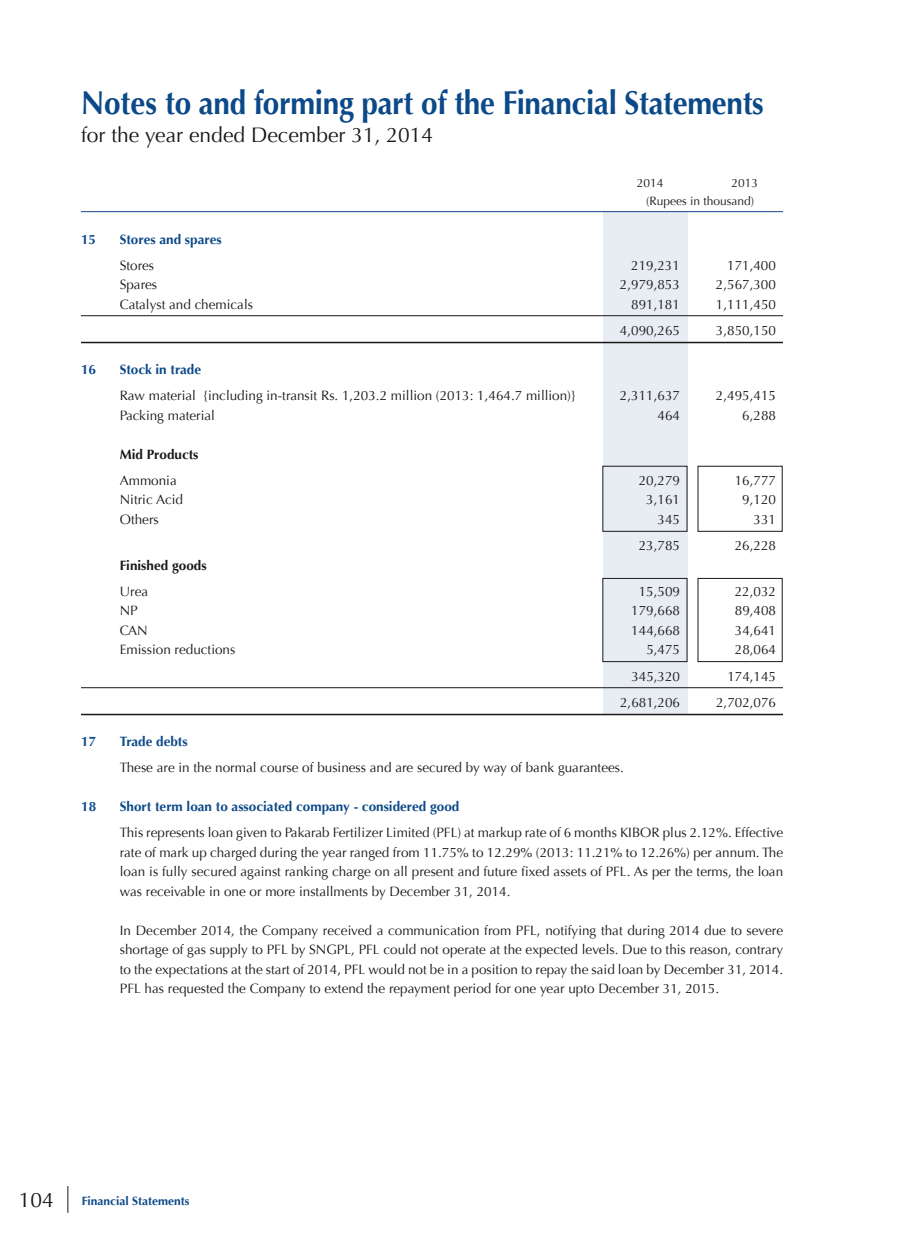
<style>
.page{position:relative;width:918px;height:1242px;background:#fff}
.page>*{position:absolute;margin:0;border:0;box-sizing:border-box;transform-origin:0 0}
.t1{font:700 33px "Optima";letter-spacing:-.01em;color:#0c4988;scale:.9 1}
.t2{font:21px "Optima";color:#1a1918}
.t3{font:13.5px/19.5px "Optima";color:#1a1918;text-align:justify}
.t4{font:700 13.5px "Optima";color:#0c4988}
.t5{font:700 13.5px "Optima";color:#1a1918}
.t6{font:12px/18px "Optima";color:#1a1918}
.t7{font:700 12px "Optima";color:#0c4988}
</style>
<div class="page">
<div style="left:603px;top:212px;width:85px;height:503px;background:#e7edf3"></div>
<hr style="left:81px;top:211px;width:702px;height:1px;background:#0c4988">
<hr style="left:81px;top:315px;width:702px;height:1px;background:#1a1918">
<hr style="left:81px;top:342px;width:702px;height:1px;background:#1a1918">
<hr style="left:81px;top:687px;width:702px;height:1px;background:#1a1918">
<hr style="left:81px;top:714px;width:702px;height:1px;background:#1a1918">
<div style="left:698px;top:578px;width:84px;height:84px;border:1px solid #1a1918"></div>
<div style="left:603px;top:578px;width:84px;height:84px;border:1px solid #1a1918"></div>
<svg style="left:68px;top:1186px;width:1px;height:27px"></svg>
<h1 class="t1" style="left:81px;top:84px;width:760px">Notes to and forming part of the Financial Statements</h1>
<h2 class="t2" style="left:81px;top:123px;width:354px">for the year ended December 31, 2014</h2>
<p class="t6" style="left:637px;top:174px;width:28px">2014</p>
<p class="t6" style="left:646px;top:174px;width:113px;text-indent:85px">2013 (Rupees in thousand)</p>
<p class="t4" style="left:81px;top:231px;width:17px">15</p>
<p class="t4" style="left:120px;top:231px;width:104px">Stores and spares</p>
<p class="t3" style="left:120px;top:256px;width:36px">Stores</p>
<p class="t3" style="left:631px;top:256px;width:50px">219,231</p>
<p class="t3" style="left:727px;top:256px;width:50px">171,400</p>
<p class="t3" style="left:120px;top:275px;width:39px">Spares</p>
<p class="t3" style="left:620px;top:275px;width:62px">2,979,853</p>
<p class="t3" style="left:716px;top:275px;width:62px">2,567,300</p>
<p class="t3" style="left:120px;top:295px;width:135px">Catalyst and chemicals</p>
<p class="t3" style="left:631px;top:295px;width:50px">891,181</p>
<p class="t3" style="left:716px;top:295px;width:62px">1,111,450</p>
<p class="t3" style="left:620px;top:321px;width:62px">4,090,265</p>
<p class="t3" style="left:716px;top:321px;width:62px">3,850,150</p>
<p class="t4" style="left:81px;top:362px;width:17px">16</p>
<p class="t4" style="left:120px;top:362px;width:83px">Stock in trade</p>
<p class="t3" style="left:120px;top:386px;width:457px">Raw material {including in-transit Rs. 1,203.2 million (2013: 1,464.7 million)}</p>
<p class="t3" style="left:620px;top:386px;width:62px">2,311,637</p>
<p class="t3" style="left:716px;top:386px;width:62px">2,495,415</p>
<p class="t3" style="left:120px;top:406px;width:97px">Packing material</p>
<p class="t3" style="left:658px;top:406px;width:24px">464</p>
<p class="t3" style="left:742px;top:406px;width:35px">6,288</p>
<p class="t5" style="left:120px;top:446px;width:80px">Mid Products</p>
<p class="t3" style="left:120px;top:471px;width:59px">Ammonia</p>
<p class="t3" style="left:639px;top:471px;width:43px">20,279</p>
<p class="t3" style="left:735px;top:471px;width:43px">16,777</p>
<p class="t3" style="left:120px;top:490px;width:65px">Nitric Acid</p>
<p class="t3" style="left:646px;top:490px;width:35px">3,161</p>
<p class="t3" style="left:742px;top:490px;width:35px">9,120</p>
<p class="t3" style="left:120px;top:510px;width:41px">Others</p>
<p class="t3" style="left:658px;top:510px;width:24px">345</p>
<p class="t3" style="left:754px;top:510px;width:24px">331</p>
<p class="t3" style="left:639px;top:536px;width:43px">23,785</p>
<p class="t3" style="left:735px;top:536px;width:43px">26,228</p>
<p class="t5" style="left:120px;top:557px;width:88px">Finished goods</p>
<p class="t3" style="left:120px;top:582px;width:30px">Urea</p>
<p class="t3" style="left:639px;top:582px;width:43px">15,509</p>
<p class="t3" style="left:735px;top:582px;width:43px">22,032</p>
<p class="t3" style="left:120px;top:601px;width:20px">NP</p>
<p class="t3" style="left:631px;top:601px;width:50px">179,668</p>
<p class="t3" style="left:735px;top:601px;width:43px">89,408</p>
<p class="t3" style="left:120px;top:621px;width:29px">CAN</p>
<p class="t3" style="left:631px;top:621px;width:50px">144,668</p>
<p class="t3" style="left:735px;top:621px;width:43px">34,641</p>
<p class="t3" style="left:120px;top:640px;width:117px">Emission reductions</p>
<p class="t3" style="left:646px;top:640px;width:35px">5,475</p>
<p class="t3" style="left:735px;top:640px;width:43px">28,064</p>
<p class="t3" style="left:631px;top:667px;width:50px">345,320</p>
<p class="t3" style="left:727px;top:667px;width:50px">174,145</p>
<p class="t3" style="left:620px;top:693px;width:62px">2,681,206</p>
<p class="t3" style="left:716px;top:693px;width:62px">2,702,076</p>
<p class="t4" style="left:81px;top:733px;width:17px">17</p>
<p class="t4" style="left:120px;top:733px;width:69px">Trade debts</p>
<p class="t3" style="left:120px;top:758px;width:506px">These are in the normal course of business and are secured by way of bank guarantees.</p>
<p class="t4" style="left:81px;top:799px;width:17px">18</p>
<p class="t4" style="left:120px;top:799px;width:341px">Short term loan to associated company - considered good</p>
<p class="t3" style="left:120px;top:823px;width:665px">This represents loan given to Pakarab Fertilizer Limited (PFL) at markup rate of 6 months KIBOR plus 2.12%. Effective rate of mark up charged during the year ranged from 11.75% to 12.29% (2013: 11.21% to 12.26%) per annum. The loan is fully secured against ranking charge on all present and future fixed assets of PFL. As per the terms, the loan was receivable in one or more installments by December 31, 2014.</p>
<p class="t3" style="left:120px;top:921px;width:665px">In December 2014, the Company received a communication from PFL, notifying that during 2014 due to severe shortage of gas supply to PFL by SNGPL, PFL could not operate at the expected levels. Due to this reason, contrary to the expectations at the start of 2014, PFL would not be in a position to repay the said loan by December 31, 2014.<br>PFL has requested the Company to extend the repayment period for one year upto December 31, 2015.</p>
<h2 class="t2" style="left:19px;top:1188px;width:37px">104</h2>
<p class="t7" style="left:82px;top:1194px;width:109px">Financial Statements</p>
</div>
